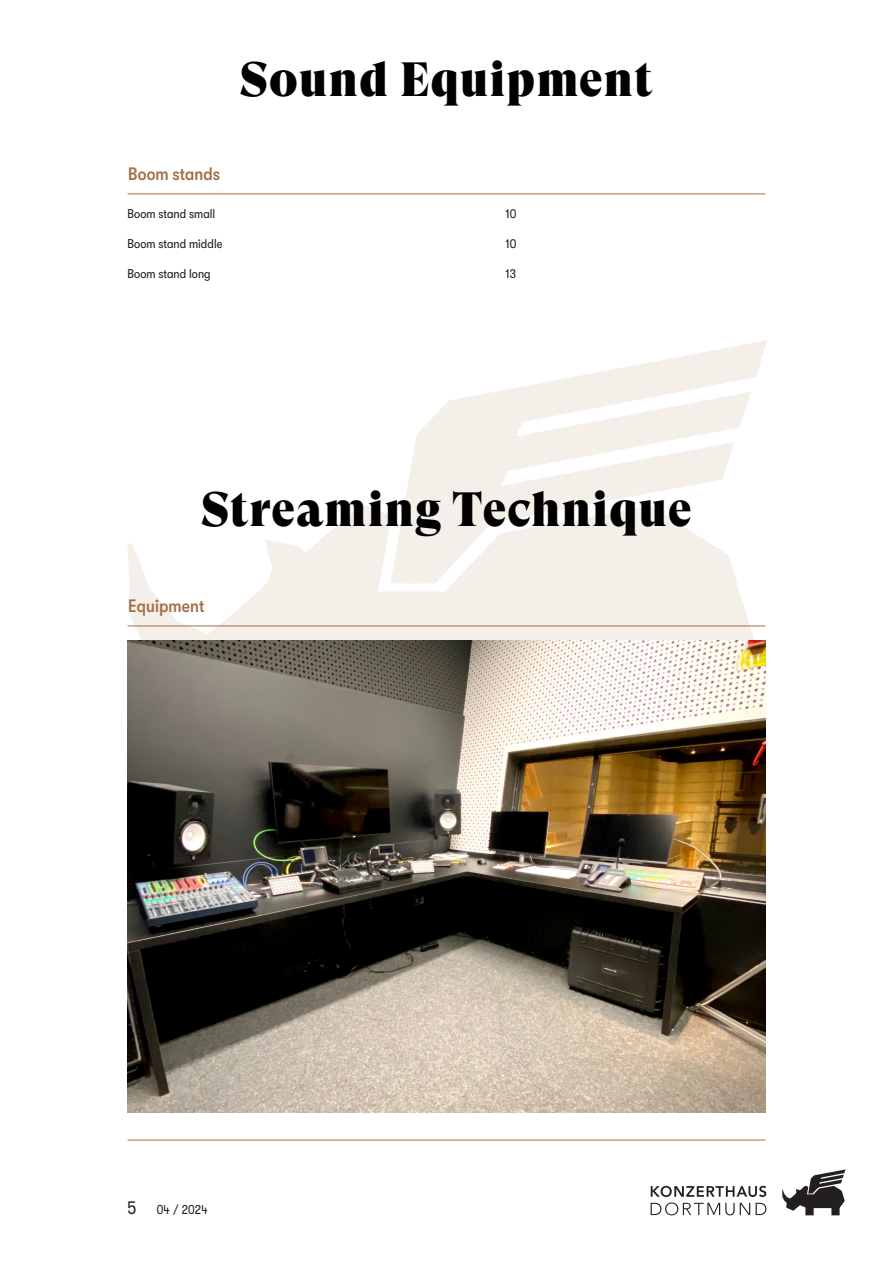
<style>
.page{position:relative;width:893px;height:1263px;background:#fff}
.page>*{position:absolute;margin:0;border:0;box-sizing:border-box;transform-origin:0 0}
.t1{font:48px "GT Super Display Super";letter-spacing:.02em;color:#000}
.t2{font:500 condensed 18px "GT Walsheim";letter-spacing:.005em;color:#a16e48}
.t3{font:condensed 12.75px "GT Walsheim";letter-spacing:.005em;color:#231f20}
.s1{font-size:18px}
</style>
<div class="page">
<svg style="left:128px;top:340px;width:639px;height:464px"></svg>
<svg style="left:782px;top:1169px;width:63px;height:46px"></svg>
<svg style="left:651px;top:1186px;width:115px;height:29px"></svg>
<hr style="left:128px;top:1140px;width:637px;height:1px;background:#a16e48">
<hr style="left:128px;top:193px;width:637px;height:1px;background:#a16e48">
<hr style="left:128px;top:625px;width:637px;height:1px;background:#a16e48">
<img style="left:128px;top:640px;width:637px;height:472px">
<h1 class="t1" style="left:240px;top:54px;width:414px">Sound Equipment</h1>
<h2 class="t2" style="left:128px;top:164px;width:93px">Boom stands</h2>
<p class="t3" style="left:128px;top:207px;width:89px">Boom stand small</p>
<p class="t3" style="left:506px;top:207px;width:12px">10</p>
<p class="t3" style="left:128px;top:237px;width:96px">Boom stand middle</p>
<p class="t3" style="left:506px;top:237px;width:12px">10</p>
<p class="t3" style="left:128px;top:267px;width:85px">Boom stand long</p>
<p class="t3" style="left:506px;top:267px;width:12px">13</p>
<h1 class="t1" style="left:201px;top:483px;width:492px">Streaming Technique</h1>
<h2 class="t2" style="left:128px;top:596px;width:78px">Equipment</h2>
<p class="t3" style="left:128px;top:1203px;width:82px"><span class="s1">5</span> 04 / 2024</p>
</div>
